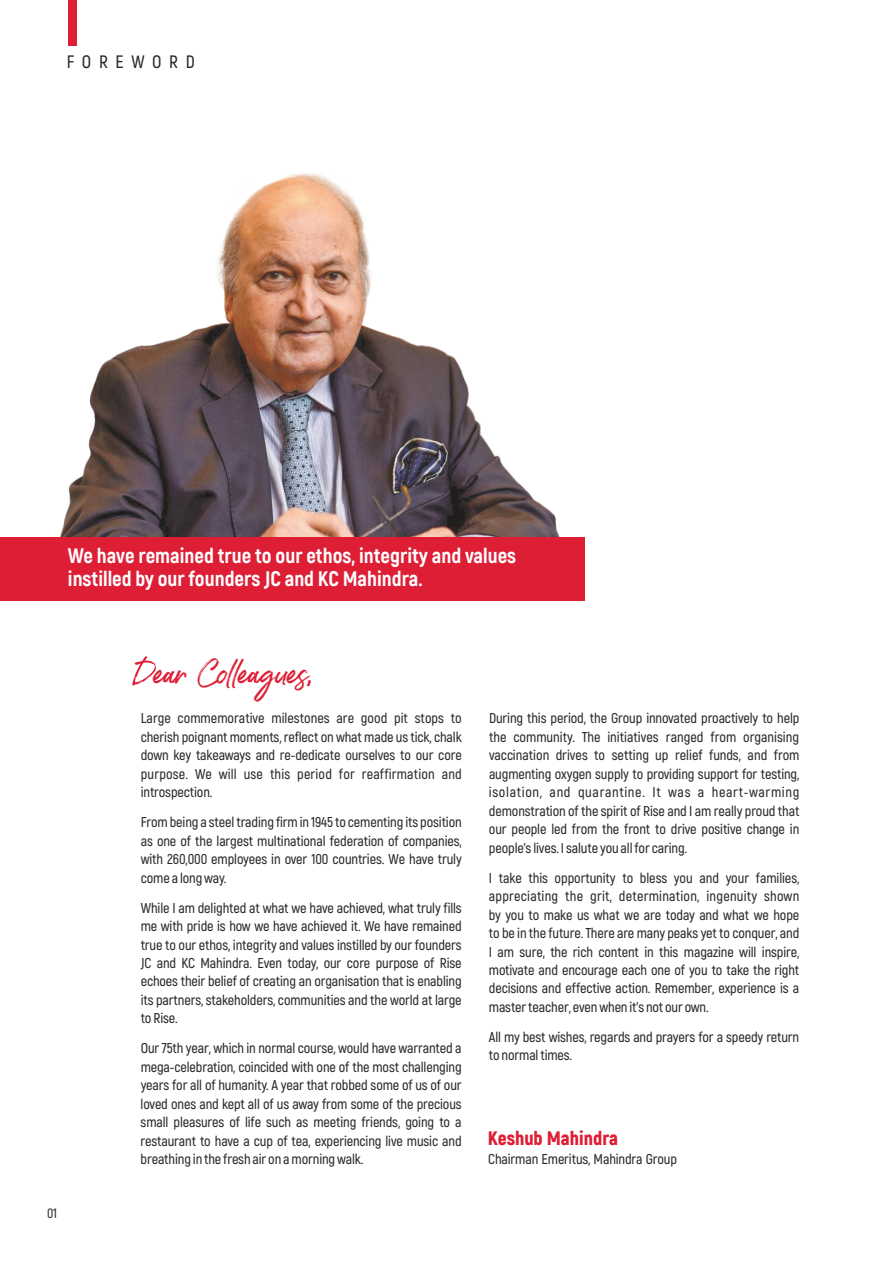
<style>
.page{position:relative;width:893px;height:1263px;background:#fff}
.page>*{position:absolute;margin:0;border:0;box-sizing:border-box;transform-origin:0 0}
.t1{font:43.5px "Something Fresh";color:#dd1e35}
.t2{font:800 21px/22.6px "Akrobat";color:#fefefe}
.t3{font:900 19.5px "Akrobat";color:#dd1e35}
.t4{font:600 18px "Akrobat";letter-spacing:.425em;color:#2b2a29}
.t5{font:600 14.25px/18.5px "Akrobat";letter-spacing:-.01em;color:#2b2a29;text-align:justify}
.t6{font:600 13.5px "Akrobat";color:#2b2a29}
</style>
<div class="page">
<img style="left:60px;top:173px;width:500px;height:364px">
<div style="left:0;top:537px;width:585px;height:63px;background:#dd1e35"></div>
<div style="left:68px;top:0;width:9px;height:46px;background:#dd1e35"></div>
<svg style="left:132px;top:656px;width:24px;height:29px"></svg>
<p class="t4" style="left:67px;top:52px;width:130px">FOREWORD</p>
<h2 class="t2" style="left:68px;top:545px;width:450px">We have remained true to our ethos, integrity and values instilled by our founders JC and KC Mahindra.</h2>
<p class="t6" style="left:47px;top:1205px;width:12px">01</p>
<h1 class="t1" style="left:154px;top:650px;width:158px">ear Colleagues,</h1>
<p class="t5" style="left:141px;top:709px;width:323px">Large commemorative milestones are good pit stops to cherish poignant moments, reflect on what made us tick, chalk down key takeaways and re-dedicate ourselves to our core purpose. We will use this period for reaffirmation and introspection.</p>
<p class="t5" style="left:141px;top:813px;width:323px">From being a steel trading firm in 1945 to cementing its position as one of the largest multinational federation of companies, with 260,000 employees in over 100 countries. We have truly come a long way.</p>
<p class="t5" style="left:141px;top:899px;width:323px">While I am delighted at what we have achieved, what truly fills me with pride is how we have achieved it. We have remained true to our ethos, integrity and values instilled by our founders JC and KC Mahindra. Even today, our core purpose of Rise echoes their belief of creating an organisation that is enabling its partners, stakeholders, communities and the world at large to Rise.</p>
<p class="t5" style="left:141px;top:1039px;width:323px">Our 75th year, which in normal course, would have warranted a mega-celebration, coincided with one of the most challenging years for all of humanity. A year that robbed some of us of our loved ones and kept all of us away from some of the precious small pleasures of life such as meeting friends, going to a restaurant to have a cup of tea, experiencing live music and breathing in the fresh air on a morning walk.</p>
<p class="t5" style="left:489px;top:709px;width:312px">During this period, the Group innovated proactively to help the community. The initiatives ranged from organising vaccination drives to setting up relief funds, and from augmenting oxygen supply to providing support for testing, isolation, and quarantine. It was a heart-warming demonstration of the spirit of Rise and I am really proud that our people led from the front to drive positive change in people's lives. I salute you all for caring.</p>
<p class="t5" style="left:489px;top:869px;width:312px">I take this opportunity to bless you and your families, appreciating the grit, determination, ingenuity shown by you to make us what we are today and what we hope to be in the future. There are many peaks yet to conquer, and I am sure, the rich content in this magazine will inspire, motivate and encourage each one of you to take the right decisions and effective action. Remember, experience is a master teacher, even when it's not our own.</p>
<p class="t5" style="left:489px;top:1028px;width:312px">All my best wishes, regards and prayers for a speedy return to normal times.</p>
<h3 class="t3" style="left:488px;top:1126px;width:132px">Keshub Mahindra</h3>
<p class="t5" style="left:488px;top:1150px;width:190px">Chairman Emeritus, Mahindra Group</p>
</div>
